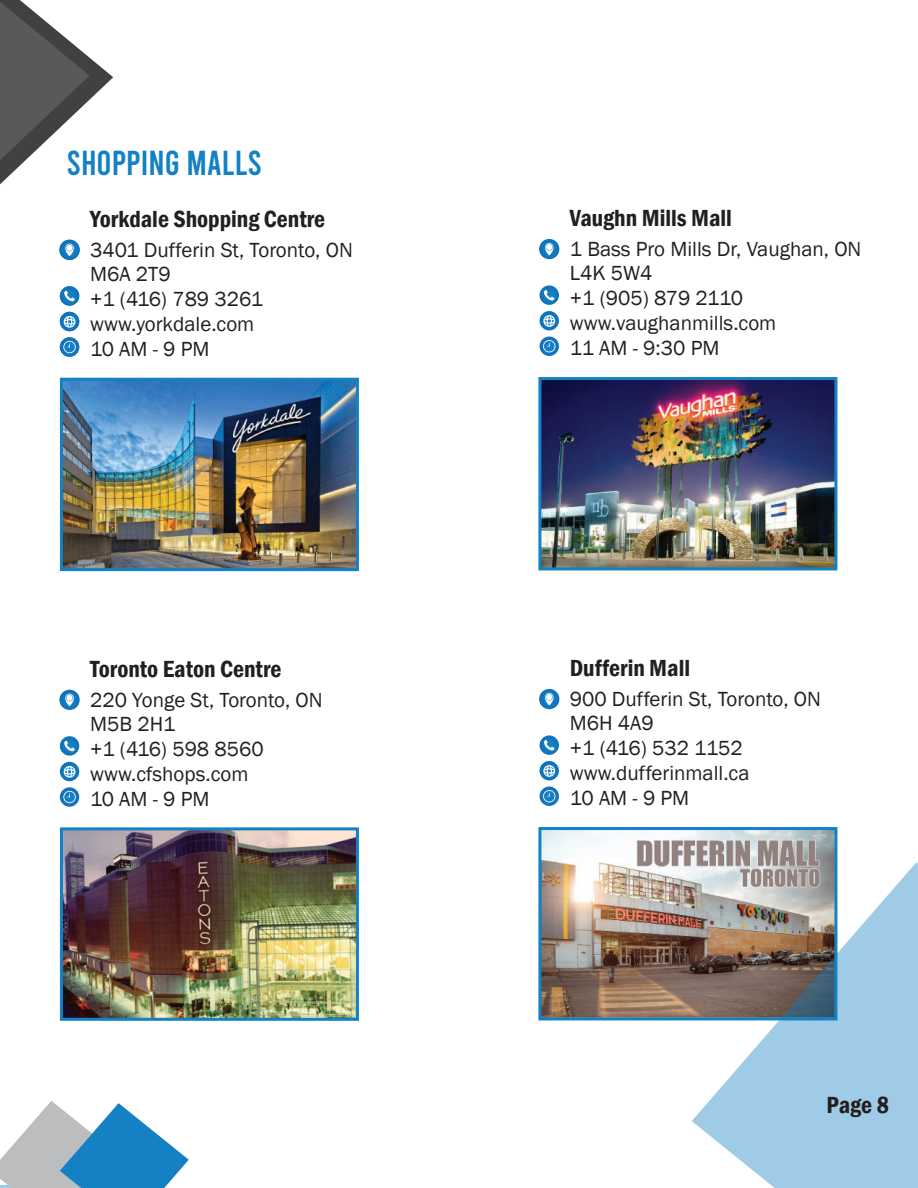
<style>
.page{position:relative;width:918px;height:1188px;background:#fff}
.page>*{position:absolute;margin:0;border:0;box-sizing:border-box;transform-origin:0 0}
.t1{font:34.5px "Bebas";color:#1481c4}
.t2{font:600 condensed 24px "Franklin Gothic";color:#231f20}
.t3{font:21px/24.9px "Franklin Gothic";color:#231f20}
</style>
<div class="page">
<svg style="left:0;top:1101px;width:189px;height:87px"></svg>
<svg style="left:0;top:0;width:113px;height:184px"></svg>
<svg style="left:59px;top:690px;width:21px;height:20px"></svg>
<svg style="left:65px;top:694px;width:9px;height:12px"></svg>
<svg style="left:60px;top:787px;width:19px;height:20px"></svg>
<svg style="left:60px;top:762px;width:19px;height:19px"></svg>
<svg style="left:60px;top:736px;width:19px;height:20px"></svg>
<svg style="left:64px;top:741px;width:11px;height:10px"></svg>
<svg style="left:64px;top:766px;width:11px;height:12px"></svg>
<svg style="left:63px;top:791px;width:13px;height:12px"></svg>
<svg style="left:539px;top:689px;width:20px;height:20px"></svg>
<svg style="left:545px;top:693px;width:9px;height:12px"></svg>
<svg style="left:540px;top:787px;width:19px;height:19px"></svg>
<svg style="left:540px;top:761px;width:19px;height:19px"></svg>
<svg style="left:540px;top:735px;width:19px;height:20px"></svg>
<svg style="left:544px;top:740px;width:11px;height:11px"></svg>
<svg style="left:543px;top:765px;width:12px;height:12px"></svg>
<svg style="left:543px;top:790px;width:12px;height:12px"></svg>
<svg style="left:539px;top:239px;width:20px;height:20px"></svg>
<svg style="left:545px;top:243px;width:9px;height:12px"></svg>
<svg style="left:540px;top:337px;width:19px;height:19px"></svg>
<svg style="left:540px;top:311px;width:19px;height:19px"></svg>
<svg style="left:540px;top:285px;width:19px;height:20px"></svg>
<svg style="left:544px;top:290px;width:11px;height:11px"></svg>
<svg style="left:543px;top:315px;width:12px;height:12px"></svg>
<svg style="left:543px;top:340px;width:12px;height:12px"></svg>
<svg style="left:59px;top:240px;width:21px;height:20px"></svg>
<svg style="left:65px;top:244px;width:9px;height:12px"></svg>
<svg style="left:60px;top:337px;width:19px;height:20px"></svg>
<svg style="left:60px;top:312px;width:19px;height:19px"></svg>
<svg style="left:60px;top:286px;width:19px;height:20px"></svg>
<svg style="left:64px;top:291px;width:11px;height:10px"></svg>
<svg style="left:64px;top:316px;width:11px;height:12px"></svg>
<svg style="left:63px;top:341px;width:13px;height:12px"></svg>
<img style="left:64px;top:382px;width:291px;height:185px">
<div style="left:60px;top:378px;width:299px;height:193px;border:3px solid #1481c4"></div>
<img style="left:542px;top:381px;width:291px;height:185px">
<div style="left:538px;top:377px;width:299px;height:193px;border:3px solid #1481c4"></div>
<img style="left:64px;top:831px;width:291px;height:186px">
<div style="left:60px;top:827px;width:299px;height:194px;border:3px solid #1481c4"></div>
<img style="left:542px;top:831px;width:291px;height:185px">
<div style="left:538px;top:827px;width:299px;height:193px;border:3px solid #1481c4"></div>
<svg style="left:692px;top:862px;width:226px;height:326px;background:#a6bcc9"></svg>
<h1 class="t1" style="left:67px;top:146px;width:196px">SHOPPING MALLS</h1>
<p class="t2" style="left:90px;top:203px;width:237px">Yorkdale Shopping Centre</p>
<p class="t3" style="left:90px;top:238px;width:264px">3401 Dufferin St, Toronto, ON<br>M6A 2T9<br>+1 (416) 789 3261 www.yorkdale.com<br>10 AM - 9 PM</p>
<p class="t2" style="left:90px;top:653px;width:193px">Toronto Eaton Centre</p>
<p class="t3" style="left:90px;top:688px;width:234px">220 Yonge St, Toronto, ON<br>M5B 2H1<br>+1 (416) 598 8560 www.cfshops.com<br>10 AM - 9 PM</p>
<p class="t2" style="left:570px;top:202px;width:164px">Vaughn Mills Mall</p>
<p class="t3" style="left:570px;top:237px;width:293px">1 Bass Pro Mills Dr, Vaughan, ON<br>L4K 5W4<br>+1 (905) 879 2110 www.vaughanmills.com<br>11 AM - 9:30 PM</p>
<p class="t2" style="left:570px;top:652px;width:122px">Dufferin Mall</p>
<p class="t3" style="left:570px;top:687px;width:253px">900 Dufferin St, Toronto, ON<br>M6H 4A9<br>+1 (416) 532 1152 www.dufferinmall.ca<br>10 AM - 9 PM</p>
<p class="t2" style="left:827px;top:1089px;width:64px">Page 8</p>
</div>
